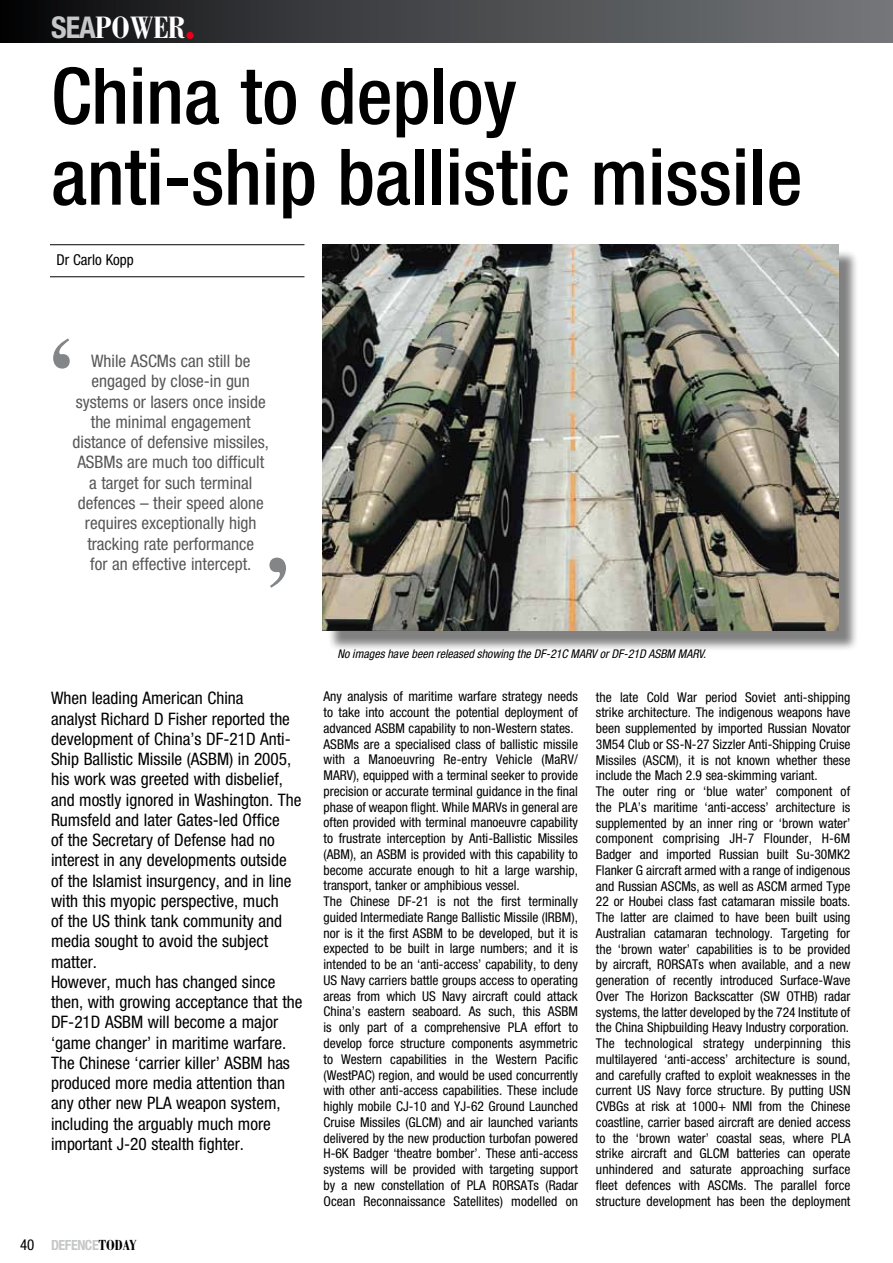
<style>
.page{position:relative;width:893px;height:1263px;background:#fff}
.page>*{position:absolute;margin:0;border:0;box-sizing:border-box;transform-origin:0 0}
.t1{font:700 90px "Times";color:#838689}
.t2{font:500 condensed 78px/81px "Helvetica Neue";color:#000}
.t3{font:700 condensed 33px "Bodoni";color:#fff}
.t4{font:condensed 17.25px/20.2px "Helvetica Neue";color:#000}
.t5{font:condensed 17.25px/20.2px "Helvetica Neue";color:#58585a;text-align:center}
.t6{font:condensed 15px "Helvetica Neue";color:#000}
.t7{font:700 condensed 13.95px "Helvetica Neue";letter-spacing:-.03em;color:#c6c7c8}
.t8{font:condensed 13.5px/15.8px "Helvetica Neue";color:#000}
.t9{font:italic condensed 12px "Helvetica Neue";color:#000}
.s1{font-family:"Helvetica Neue";font-size:30px;color:#c6c7c8}
.s2{font-size:54px;color:#e2001a}
.s3{font-family:"Bodoni";font-size:15.6px;color:#000}
</style>
<div class="page">
<div style="left:0;top:0;width:893px;height:43px;background:linear-gradient(to right,#0d0e0f,#797c7f)"></div>
<div style="left:327px;top:249px;width:532px;height:402px;background:#000;opacity:.5"></div>
<img style="left:323px;top:245px;width:515px;height:385px">
<hr style="left:50px;top:244px;width:254px;height:1px;background:#000">
<hr style="left:50px;top:276px;width:254px;height:1px;background:#000">
<h3 class="t3" style="left:51px;top:10px;width:146px"><span class="s1">SEA</span>POWER<span class="s2">.</span></h3>
<h2 class="t2" style="left:51px;top:55px;width:753px">China to deploy<br>anti-ship ballistic missile</h2>
<p class="t6" style="left:56px;top:251px;width:79px">Dr Carlo Kopp</p>
<h1 class="t1" style="left:47px;top:316px;width:31px">‘</h1>
<p class="t5" style="left:73px;top:351px;width:198px">While ASCMs can still be engaged by close-in gun systems or lasers once inside the minimal engagement distance of defensive missiles,<br>ASBMs are much too difficult a target for such terminal defences – their speed alone requires exceptionally high tracking rate performance<br>for an effective intercept.</p>
<h1 class="t1" style="left:262px;top:536px;width:31px">’</h1>
<p class="t4" style="left:51px;top:688px;width:253px">When leading American China<br>analyst Richard D Fisher reported the development of China’s DF-21D Anti-Ship Ballistic Missile (ASBM) in 2005, his work was greeted with disbelief, and mostly ignored in Washington. The Rumsfeld and later Gates-led Office<br>of the Secretary of Defense had no interest in any developments outside of the Islamist insurgency, and in line with this myopic perspective, much<br>of the US think tank community and media sought to avoid the subject matter.<br>However, much has changed since then, with growing acceptance that the DF-21D ASBM will become a major ‘game changer’ in maritime warfare.<br>The Chinese ‘carrier killer’ ASBM has produced more media attention than any other new PLA weapon system, including the arguably much more important J-20 stealth fighter.</p>
<p class="t6" style="left:20px;top:1235px;width:16px">40</p>
<p class="t7" style="left:51px;top:1237px;width:88px">DEFENCE<span class="s3">TODAY</span></p>
<p class="t9" style="left:337px;top:647px;width:370px">No images have been released showing the DF-21C MARV or DF-21D ASBM MARV.</p>
<p class="t8" style="left:323px;top:689px;width:256px">Any analysis of maritime warfare strategy needs to take into account the potential deployment of advanced ASBM capability to non-Western states.<br>ASBMs are a specialised class of ballistic missile with a Manoeuvring Re-entry Vehicle (MaRV/ MARV), equipped with a terminal seeker to provide precision or accurate terminal guidance in the final phase of weapon flight. While MARVs in general are often provided with terminal manoeuvre capability to frustrate interception by Anti-Ballistic Missiles (ABM), an ASBM is provided with this capability to become accurate enough to hit a large warship, transport, tanker or amphibious vessel.<br>The Chinese DF-21 is not the first terminally guided Intermediate Range Ballistic Missile (IRBM), nor is it the first ASBM to be developed, but it is expected to be built in large numbers; and it is intended to be an ‘anti-access’ capability, to deny US Navy carriers battle groups access to operating areas from which US Navy aircraft could attack China’s eastern seaboard. As such, this ASBM is only part of a comprehensive PLA effort to develop force structure components asymmetric to Western capabilities in the Western Pacific (WestPAC) region, and would be used concurrently with other anti-access capabilities. These include highly mobile CJ-10 and YJ-62 Ground Launched Cruise Missiles (GLCM) and air launched variants delivered by the new production turbofan powered H-6K Badger ‘theatre bomber’. These anti-access systems will be provided with targeting support by a new constellation of PLA RORSATs (Radar Ocean Reconnaissance Satellites) modelled on</p>
<p class="t8" style="left:596px;top:689px;width:256px">the late Cold War period Soviet anti-shipping strike architecture. The indigenous weapons have been supplemented by imported Russian Novator 3M54 Club or SS-N-27 Sizzler Anti-Shipping Cruise Missiles (ASCM), it is not known whether these include the Mach 2.9 sea-skimming variant.<br>The outer ring or ‘blue water’ component of the PLA’s maritime ‘anti-access’ architecture is supplemented by an inner ring or ‘brown water’ component comprising JH-7 Flounder, H-6M Badger and imported Russian built Su-30MK2<br>Flanker G aircraft armed with a range of indigenous and Russian ASCMs, as well as ASCM armed Type 22 or Houbei class fast catamaran missile boats.<br>The latter are claimed to have been built using Australian catamaran technology. Targeting for the ‘brown water’ capabilities is to be provided by aircraft, RORSATs when available, and a new generation of recently introduced Surface-Wave Over The Horizon Backscatter (SW OTHB) radar systems, the latter developed by the 724 Institute of the China Shipbuilding Heavy Industry corporation.<br>The technological strategy underpinning this multilayered ‘anti-access’ architecture is sound, and carefully crafted to exploit weaknesses in the current US Navy force structure. By putting USN CVBGs at risk at 1000+ NMI from the Chinese coastline, carrier based aircraft are denied access to the ‘brown water’ coastal seas, where PLA strike aircraft and GLCM batteries can operate unhindered and saturate approaching surface fleet defences with ASCMs. The parallel force structure development has been the deployment</p>
</div>
